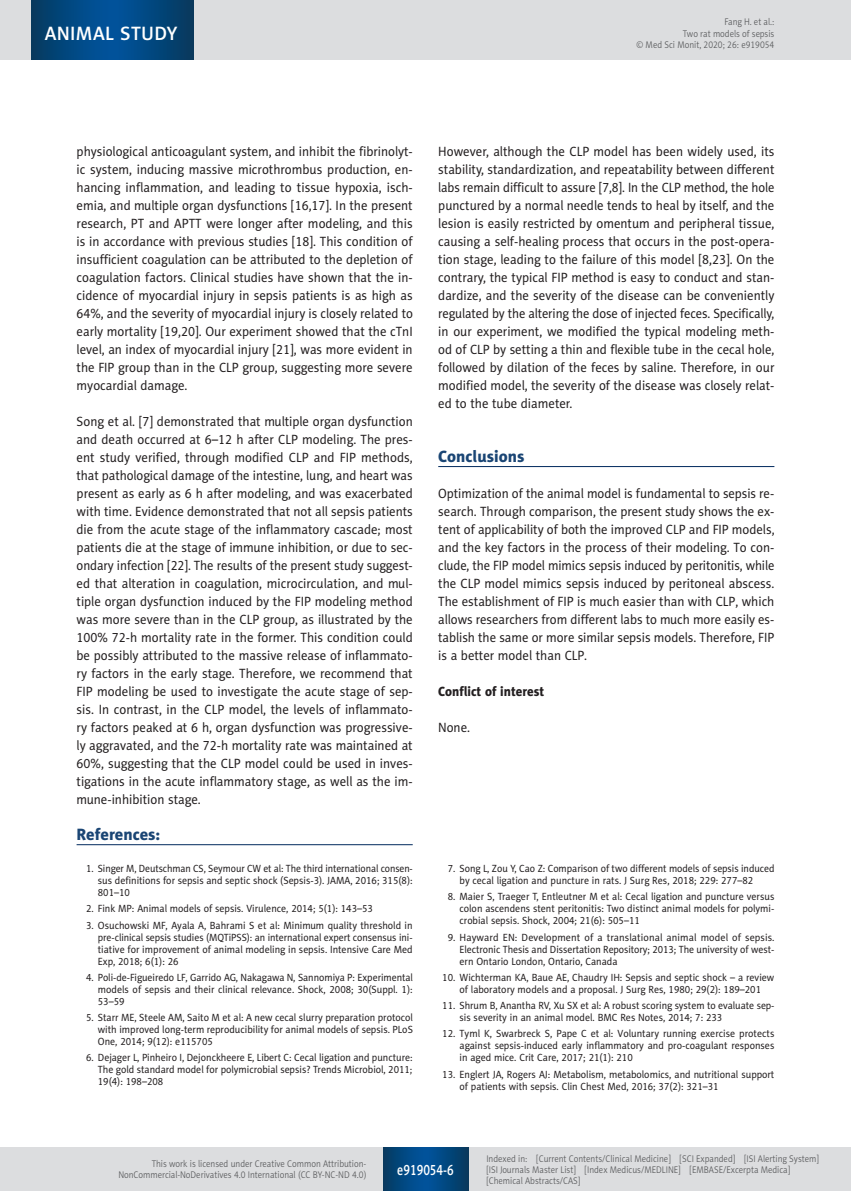
<style>
.page{position:relative;width:851px;height:1191px;background:#fff}
.page>*{position:absolute;margin:0;border:0;box-sizing:border-box;transform-origin:0 0}
.t1{font:19.5px "Naomi Sans EFN Medium";letter-spacing:.015em;color:#fff}
.MSM_Headline_1{font:16.5px "Naomi Sans EFN Heavy";color:#1a4574}
.MSM_Referencje_Tytul{font:16.5px "Naomi Sans EFN Heavy";color:#1a4574}
.t2{font:15px "Naomi Sans EFN Medium";color:#fff;scale:.8 1}
.MSM_Body{font:13.5px/18px "Naomi Sans EFN";color:#231f20;text-align:justify;scale:.95 1}
.MSM_Body-2{font:13.5px/18px "Naomi Sans EFN";color:#231f20;text-align:justify;scale:.94 1}
.MSM_Headline_2{font:13.5px "Naomi Sans EFN Heavy";color:#231f20;scale:.95 1}
.MSM_Referencje_punkt{font:10.5px/12px "Naomi Sans EFN";color:#231f20;text-align:justify;scale:.95 1}
.MSM_Referencje_punkt-2{font:10.5px/12px "Naomi Sans EFN";color:#231f20;scale:.94 1}
.MSM_Referencje_punkt-3{font:10.5px/12px "Naomi Sans EFN";color:#231f20;text-align:justify}
.MSM_Referencje_punkt-4{font:10.5px/12px "Naomi Sans EFN";color:#231f20;text-align:justify;scale:.93 1}
.t3{font:9.75px/11.2px "Naomi Sans EFN Light";color:#57585a;text-align:right;scale:.9 1}
</style>
<div class="page">
<hr style="left:438px;top:466px;width:336px;height:1px;background:#00295c">
<hr style="left:77px;top:844px;width:335px;height:1px;background:#00295c">
<div style="left:0;top:1148px;width:850px;height:43px;background:#dcdddf"></div>
<div style="left:0;top:0;width:850px;height:60px;background:#dcdddf"></div>
<hr style="left:850px;top:0;width:1px;height:60px;background:#dcdddf">
<svg style="left:32px;top:0;width:161px;height:60px;background:#02477f"></svg>
<svg style="left:383px;top:1147px;width:85px;height:43px;background:#02477e"></svg>
<h1 class="t1" style="left:45px;top:22px;width:134px">ANIMAL STUDY</h1>
<p class="t3" style="left:636px;top:16px;width:154px">Fang H. et al.:<br>Two rat models of sepsis<br>© Med Sci Monit, 2020; 26: e919054</p>
<p class="MSM_Body" style="left:77px;top:142px;width:355px">physiological anticoagulant system, and inhibit the fibrinolyt&shy;ic system, inducing massive microthrombus production, en&shy;hancing inflammation, and leading to tissue hypoxia, isch&shy;emia, and multiple organ dysfunctions [16,17]. In the present research, PT and APTT were longer after modeling, and this is in accordance with previous studies [18]. This condition of insufficient coagulation can be attributed to the depletion of coagulation factors. Clinical studies have shown that the in&shy;cidence of myocardial injury in sepsis patients is as high as 64%, and the severity of myocardial injury is closely related to early mortality [19,20]. Our experiment showed that the cTnI level, an index of myocardial injury [21], was more evident in the FIP group than in the CLP group, suggesting more severe myocardial damage.</p>
<p class="MSM_Body" style="left:77px;top:412px;width:355px">Song et al. [7] demonstrated that multiple organ dysfunction and death occurred at 6–12 h after CLP modeling. The pres&shy;ent study verified, through modified CLP and FIP methods, that pathological damage of the intestine, lung, and heart was present as early as 6 h after modeling, and was exacerbated with time. Evidence demonstrated that not all sepsis patients die from the acute stage of the inflammatory cascade; most patients die at the stage of immune inhibition, or due to sec&shy;ondary infection [22]. The results of the present study suggest&shy;ed that alteration in coagulation, microcirculation, and mul&shy;tiple organ dysfunction induced by the FIP modeling method was more severe than in the CLP group, as illustrated by the 100% 72-h mortality rate in the former. This condition could be possibly attributed to the massive release of inflammato&shy;ry factors in the early stage. Therefore, we recommend that FIP modeling be used to investigate the acute stage of sep&shy;sis. In contrast, in the CLP model, the levels of inflammato&shy;ry factors peaked at 6 h, organ dysfunction was progressive&shy;ly aggravated, and the 72-h mortality rate was maintained at 60%, suggesting that the CLP model could be used in inves&shy;tigations in the acute inflammatory stage, as well as the im&shy;mune-inhibition stage.</p>
<p class="MSM_Referencje_Tytul" style="left:77px;top:824px;width:85px">References:</p>
<p class="MSM_Referencje_punkt-4" style="left:98px;top:862px;width:340px;text-indent:-12px">1. Singer M, Deutschman CS, Seymour CW et al: The third international consen&shy;sus definitions for sepsis and septic shock (Sepsis-3). JAMA, 2016; 315(8):<br>801–10</p>
<p class="MSM_Referencje_punkt" style="left:86px;top:903px;width:303px">2. Fink MP: Animal models of sepsis. Virulence, 2014; 5(1): 143–53</p>
<p class="MSM_Referencje_punkt" style="left:98px;top:919px;width:333px;text-indent:-12px">3. Osuchowski MF, Ayala A, Bahrami S et al: Minimum quality threshold in pre-clinical sepsis studies (MQTiPSS): an international expert consensus ini&shy;tiative for improvement of animal modeling in sepsis. Intensive Care Med Exp, 2018; 6(1): 26</p>
<p class="MSM_Referencje_punkt-2" style="left:98px;top:971px;width:337px;text-align:justify;text-indent:-12px">4. Poli-de-Figueiredo LF, Garrido AG, Nakagawa N, Sannomiya P: Experimental models of sepsis and their clinical relevance. Shock, 2008; 30(Suppl. 1):<br>53–59</p>
<p class="MSM_Referencje_punkt" style="left:98px;top:1011px;width:333px;text-indent:-12px">5. Starr ME, Steele AM, Saito M et al: A new cecal slurry preparation protocol with improved long-term reproducibility for animal models of sepsis. PLoS One, 2014; 9(12): e115705</p>
<p class="MSM_Referencje_punkt" style="left:98px;top:1052px;width:333px;text-indent:-12px">6. Dejager L, Pinheiro I, Dejonckheere E, Libert C: Cecal ligation and puncture:<br>The gold standard model for polymicrobial sepsis? Trends Microbiol, 2011; 19(4): 198–208</p>
<p class="MSM_Body" style="left:438px;top:142px;width:355px">However, although the CLP model has been widely used, its stability, standardization, and repeatability between different labs remain difficult to assure [7,8]. In the CLP method, the hole punctured by a normal needle tends to heal by itself, and the lesion is easily restricted by omentum and peripheral tissue, causing a self-healing process that occurs in the post-opera&shy;tion stage, leading to the failure of this model [8,23]. On the contrary, the typical FIP method is easy to conduct and stan&shy;dardize, and the severity of the disease can be conveniently regulated by the altering the dose of injected feces. Specifically, in our experiment, we modified the typical modeling meth&shy;od of CLP by setting a thin and flexible tube in the cecal hole, followed by dilation of the feces by saline. Therefore, in our modified model, the severity of the disease was closely relat&shy;ed to the tube diameter.</p>
<p class="MSM_Headline_1" style="left:438px;top:446px;width:88px">Conclusions</p>
<p class="MSM_Body-2" style="left:438px;top:484px;width:359px">Optimization of the animal model is fundamental to sepsis re&shy;search. Through comparison, the present study shows the ex&shy;tent of applicability of both the improved CLP and FIP models, and the key factors in the process of their modeling. To con&shy;clude, the FIP model mimics sepsis induced by peritonitis, while the CLP model mimics sepsis induced by peritoneal abscess.<br>The establishment of FIP is much easier than with CLP, which allows researchers from different labs to much more easily es&shy;tablish the same or more similar sepsis models. Therefore, FIP is a better model than CLP.</p>
<p class="MSM_Headline_2" style="left:438px;top:683px;width:113px">Conflict of interest</p>
<p class="MSM_Body" style="left:438px;top:718px;width:35px">None.</p>
<p class="MSM_Referencje_punkt-2" style="left:459px;top:862px;width:336px;text-indent:-12px">7. Song L, Zou Y, Cao Z: Comparison of two different models of sepsis induced by cecal ligation and puncture in rats. J Surg Res, 2018; 229: 277–82</p>
<p class="MSM_Referencje_punkt" style="left:459px;top:891px;width:333px;text-indent:-12px">8. Maier S, Traeger T, Entleutner M et al: Cecal ligation and puncture versus colon ascendens stent peritonitis: Two distinct animal models for polymi&shy;crobial sepsis. Shock, 2004; 21(6): 505–11</p>
<p class="MSM_Referencje_punkt-3" style="left:459px;top:931px;width:316px;text-indent:-12px">9. Hayward EN: Development of a translational animal model of sepsis.<br>Electronic Thesis and Dissertation Repository; 2013; The university of west&shy;ern Ontario London, Ontario, Canada</p>
<p class="MSM_Referencje_punkt" style="left:442px;top:971px;width:351px;text-align:center">10. Wichterman KA, Baue AE, Chaudry IH: Sepsis and septic shock – a review of laboratory models and a proposal. J Surg Res, 1980; 29(2): 189–201</p>
<p class="MSM_Referencje_punkt-2" style="left:459px;top:999px;width:336px;text-indent:-17px">11. Shrum B, Anantha RV, Xu SX et al: A robust scoring system to evaluate sep&shy;sis severity in an animal model. BMC Res Notes, 2014; 7: 233</p>
<p class="MSM_Referencje_punkt" style="left:459px;top:1028px;width:333px;text-indent:-17px">12. Tyml K, Swarbreck S, Pape C et al: Voluntary running exercise protects against sepsis-induced early inflammatory and pro-coagulant responses in aged mice. Crit Care, 2017; 21(1): 210</p>
<p class="MSM_Referencje_punkt" style="left:459px;top:1068px;width:333px;text-indent:-17px">13. Englert JA, Rogers AJ: Metabolism, metabolomics, and nutritional support of patients with sepsis. Clin Chest Med, 2016; 37(2): 321–31</p>
<p class="t3" style="left:118px;top:1158px;width:277px">This work is licensed under Creative Common Attribution-<br>NonCommercial-NoDerivatives 4.0 International (CC BY-NC-ND 4.0)</p>
<p class="t2" style="left:397px;top:1160px;width:72px">e919054-6</p>
<p class="t3" style="left:486px;top:1152px;width:371px;text-align:left">Indexed in: [Current Contents/Clinical Medicine] [SCI Expanded] [ISI Alerting System] [ISI Journals Master List] [Index Medicus/MEDLINE] [EMBASE/Excerpta Medica] [Chemical Abstracts/CAS]</p>
</div>
